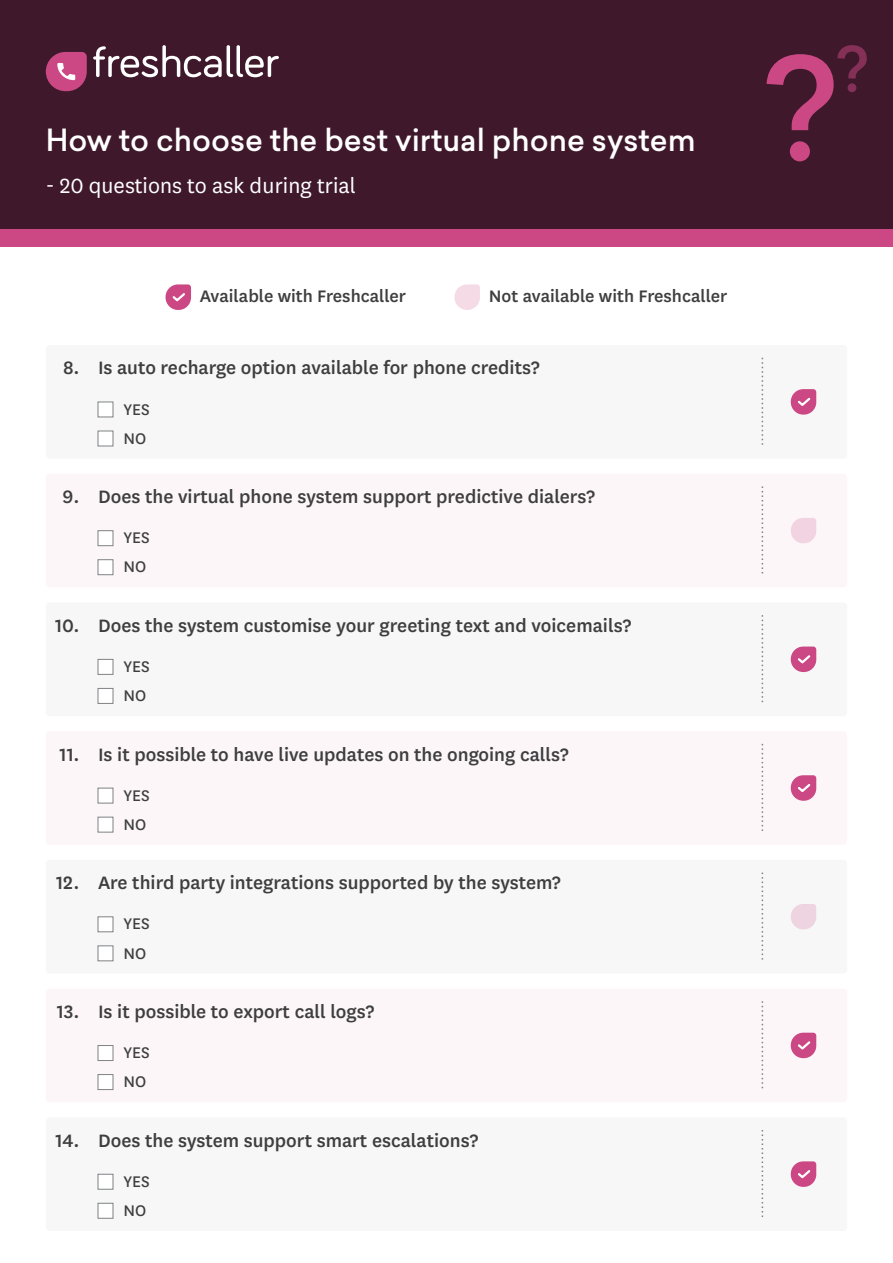
<style>
.page{position:relative;width:893px;height:1263px;background:#fff}
.page>*{position:absolute;margin:0;border:0;box-sizing:border-box;transform-origin:0 0}
.t1{font:500 30px "Sailec";color:#fff}
.t2{font:24px "National";color:#fff}
.t3{font:500 21px "National";color:#3e3e3f}
.t4{font:500 19.5px "National";color:#3e3e3f}
.t5{font:18px/29.1px "National";color:#3e3e3f}
</style>
<div class="page">
<div style="left:46px;top:345px;width:801px;height:114px;background:#f7f7f8;border-radius:4px"></div>
<div style="left:98px;top:402px;width:15px;height:15px;background:#fff;border:1px solid #808285"></div>
<div style="left:98px;top:431px;width:15px;height:15px;background:#fff"></div>
<svg style="left:762px;top:358px;width:1px;height:87px"></svg>
<div style="left:46px;top:474px;width:801px;height:113px;background:#fcf6f9;border-radius:4px"></div>
<div style="left:98px;top:530px;width:15px;height:16px;background:#fff;border:1px solid #808285"></div>
<div style="left:98px;top:559px;width:15px;height:16px;background:#fff;border:1px solid #808285"></div>
<svg style="left:762px;top:486px;width:1px;height:88px"></svg>
<div style="left:46px;top:602px;width:801px;height:114px;background:#f7f7f8;border-radius:4px"></div>
<div style="left:98px;top:659px;width:15px;height:16px;background:#fff;border:1px solid #808285"></div>
<div style="left:98px;top:688px;width:15px;height:16px;background:#fff;border:1px solid #808285"></div>
<svg style="left:762px;top:615px;width:1px;height:88px"></svg>
<div style="left:46px;top:731px;width:801px;height:114px;background:#fcf6f9;border-radius:4px"></div>
<div style="left:98px;top:788px;width:15px;height:15px;background:#fff;border:1px solid #808285"></div>
<div style="left:98px;top:817px;width:15px;height:15px;background:#fff;border:1px solid #808285"></div>
<svg style="left:762px;top:744px;width:1px;height:87px"></svg>
<div style="left:46px;top:860px;width:801px;height:113px;background:#f7f7f8;border-radius:4px"></div>
<div style="left:98px;top:916px;width:15px;height:16px;background:#fff;border:1px solid #808285"></div>
<div style="left:98px;top:945px;width:15px;height:16px;background:#fff;border:1px solid #808285"></div>
<svg style="left:762px;top:872px;width:1px;height:88px"></svg>
<div style="left:46px;top:988px;width:801px;height:114px;background:#fcf6f9;border-radius:4px"></div>
<div style="left:98px;top:1045px;width:15px;height:16px;background:#fff;border:1px solid #808285"></div>
<div style="left:98px;top:1074px;width:15px;height:16px;background:#fff;border:1px solid #808285"></div>
<svg style="left:762px;top:1001px;width:1px;height:88px"></svg>
<div style="left:46px;top:1117px;width:801px;height:114px;background:#f7f7f8;border-radius:4px"></div>
<div style="left:98px;top:1174px;width:15px;height:15px;background:#fff;border:1px solid #808285"></div>
<div style="left:98px;top:1203px;width:15px;height:15px;background:#fff;border:1px solid #808285"></div>
<svg style="left:762px;top:1130px;width:1px;height:87px"></svg>
<svg style="left:791px;top:389px;width:25px;height:26px"></svg>
<svg style="left:791px;top:518px;width:25px;height:25px"></svg>
<svg style="left:791px;top:646px;width:25px;height:26px"></svg>
<svg style="left:791px;top:775px;width:25px;height:26px"></svg>
<svg style="left:791px;top:904px;width:25px;height:25px"></svg>
<svg style="left:791px;top:1033px;width:25px;height:25px"></svg>
<svg style="left:791px;top:1161px;width:25px;height:26px"></svg>
<div style="left:0;top:0;width:893px;height:230px;background:#3f192b"></div>
<div style="left:0;top:230px;width:893px;height:17px;background:#cc4884"></div>
<svg style="left:93px;top:45px;width:186px;height:32px"></svg>
<svg style="left:46px;top:52px;width:41px;height:39px;background:#b94c7e"></svg>
<svg style="left:767px;top:45px;width:100px;height:116px"></svg>
<svg style="left:166px;top:284px;width:25px;height:26px"></svg>
<svg style="left:454px;top:284px;width:26px;height:26px"></svg>
<h1 class="t1" style="left:46px;top:119px;width:651px">How to choose the best virtual phone system</h1>
<p class="t2" style="left:46px;top:170px;width:312px">- 20 questions to ask during trial</p>
<p class="t4" style="left:200px;top:283px;width:208px">Available with Freshcaller</p>
<p class="t4" style="left:489px;top:283px;width:240px">Not available with Freshcaller</p>
<p class="t3" style="left:63px;top:354px;width:478px">8. Is auto recharge option available for phone credits?</p>
<p class="t5" style="left:123px;top:394px;width:28px">YES<br>NO</p>
<p class="t3" style="left:63px;top:482px;width:534px">9. Does the virtual phone system support predictive dialers?</p>
<p class="t5" style="left:123px;top:522px;width:28px">YES<br>NO</p>
<p class="t3" style="left:55px;top:611px;width:578px">10. Does the system customise your greeting text and voicemails?</p>
<p class="t5" style="left:123px;top:651px;width:28px">YES<br>NO</p>
<p class="t3" style="left:60px;top:740px;width:511px">11. Is it possible to have live updates on the ongoing calls?</p>
<p class="t5" style="left:123px;top:780px;width:28px">YES<br>NO</p>
<p class="t3" style="left:56px;top:868px;width:506px">12. Are third party integrations supported by the system?</p>
<p class="t5" style="left:123px;top:908px;width:28px">YES<br>NO</p>
<p class="t3" style="left:57px;top:997px;width:319px">13. Is it possible to export call logs?</p>
<p class="t5" style="left:123px;top:1037px;width:28px">YES<br>NO</p>
<p class="t3" style="left:55px;top:1126px;width:424px">14. Does the system support smart escalations?</p>
<p class="t5" style="left:123px;top:1166px;width:28px">YES<br>NO</p>
</div>
